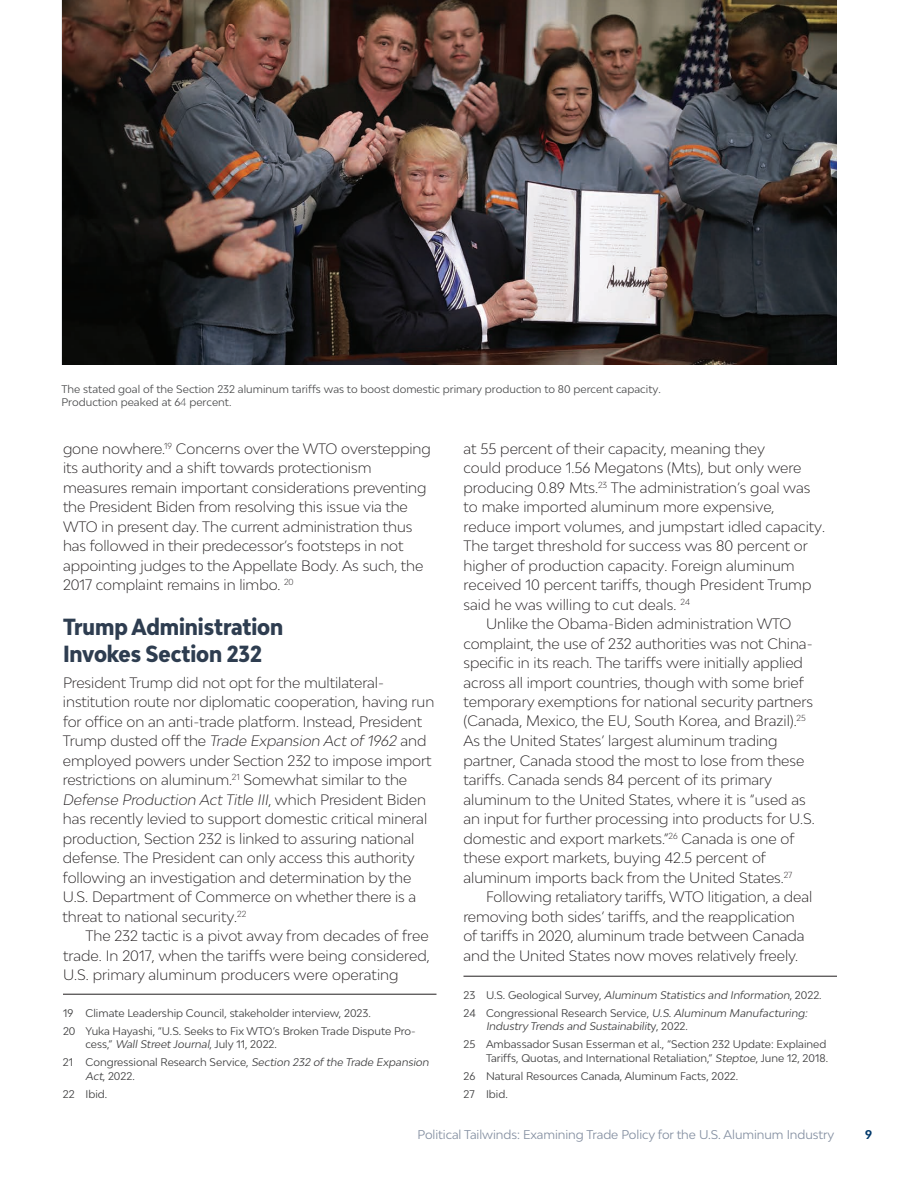
<style>
.page{position:relative;width:918px;height:1188px;background:#fff}
.page>*{position:absolute;margin:0;border:0;box-sizing:border-box;transform-origin:0 0}
.Body_-_indent{font:800 condensed 21.75px/27px "Bw Modelica";letter-spacing:-.005em;color:#2e3d50}
.Body_-_indent-2{font:300 14.25px/19.5px "Bw Modelica";letter-spacing:-.005em;color:#231f20}
.Body_-_indent-3{font:italic 300 14.25px "Bw Modelica";color:#231f20}
.t1{font:12px "Bw Modelica";letter-spacing:-.005em;color:#848fa1}
.t2{font:700 12px "Bw Modelica";color:#01386a}
.Footnote{font:10.5px/13.5px "Bw Modelica";color:#3e3e3f}
.Footnote-2{font:italic 10.5px/13.5px "Bw Modelica";color:#3e3e3f}
.Figure_Caption{font:10.5px/13.5px "Bw Modelica";color:#4b4c4d}
.s1{font-weight:300}
.s2{font-style:normal}
.s3{font-style:italic}
</style>
<div class="page">
<hr style="left:63px;top:994px;width:373px;height:1px;background:#231f20">
<hr style="left:464px;top:976px;width:373px;height:1px;background:#231f20">
<img style="left:62px;top:0;width:775px;height:364px">
<p class="Figure_Caption" style="left:62px;top:383px;width:601px">The stated goal of the Section 232 aluminum tariffs was to boost domestic primary production to 80 percent capacity.<br>Production peaked at 6<span class="s1">4</span> percent.</p>
<p class="Body_-_indent-2" style="left:63px;top:439px;width:369px">gone nowhere.<sup>19</sup> Concerns over the WTO overstepping its authority and a shift towards protectionism measures remain important considerations preventing the President Biden from resolving this issue via the WTO in present day. The current administration thus has followed in their predecessor’s footsteps in not appointing judges to the Appellate Body. As such, the 2017 complaint remains in limbo. <sup>20</sup></p>
<p class="Body_-_indent" style="left:63px;top:613px;width:222px">Trump Administration<br>Invokes Section 232</p>
<p class="Body_-_indent-2" style="left:63px;top:673px;width:323px">President Trump did not opt for the multilateral-</p>
<p class="Body_-_indent-2" style="left:63px;top:692px;width:373px">institution route nor diplomatic cooperation, having run</p>
<p class="Body_-_indent-2" style="left:63px;top:712px;width:361px">for office on an anti-trade platform. Instead, President</p>
<p class="Body_-_indent-3" style="left:63px;top:733px;width:365px"><span class="s2">Tr u m p d u ste d off t h e</span> Trade Expansion Actof1962 <span class="s2">a n d</span></p>
<p class="Body_-_indent-2" style="left:63px;top:751px;width:370px">employed powers under Section 232 to impose import</p>
<p class="Body_-_indent-2" style="left:63px;top:770px;width:346px">restrictions on aluminum.<sup>21</sup> Somewhat similar to the</p>
<p class="Body_-_indent-3" style="left:62px;top:791px;width:365px">Defense Production ActTitle III<span class="s2">, w h i c h P re s i d e n t B i d e n</span></p>
<p class="Body_-_indent-2" style="left:63px;top:809px;width:366px">has recently levied to support domestic critical mineral</p>
<p class="Body_-_indent-2" style="left:63px;top:829px;width:353px">production, Section 232 is linked to assuring national</p>
<p class="Body_-_indent-2" style="left:63px;top:848px;width:353px">defense. The President can only access this authority</p>
<p class="Body_-_indent-2" style="left:63px;top:868px;width:350px">following an investigation and determination by the</p>
<p class="Body_-_indent-2" style="left:63px;top:887px;width:355px">U.S. Department of Commerce on whether there is a</p>
<p class="Body_-_indent-2" style="left:62px;top:907px;width:185px">threat to national security.<sup>22</sup></p>
<p class="Body_-_indent-2" style="left:85px;top:926px;width:345px">The 232 tactic is a pivot away from decades of free</p>
<p class="Body_-_indent-2" style="left:63px;top:946px;width:368px">trade. In 2017, when the tariffs were being considered,</p>
<p class="Body_-_indent-2" style="left:63px;top:965px;width:337px">U.S. primary aluminum producers were operating</p>
<p class="Footnote" style="left:63px;top:1006px;width:309px">19 Climate Leadership Council, stakeholder interview, 2023.</p>
<p class="Footnote" style="left:85px;top:1024px;width:332px;text-indent:-22px">20 Yuka Hayashi, “U.S. Seeks to Fix WTO’s Broken Trade Dispute Pro&shy;ce s s,” <span class="s3">WallStreetJournal</span>, J u l y 1 1 , 2 0 2 2 .</p>
<p class="Footnote" style="left:86px;top:1056px;width:347px;text-indent:-23px">21 Congressional Research Service, <span class="s3">Section 232 ofthe Trade Expansion<br>Act</span>, 2022.</p>
<p class="Footnote" style="left:63px;top:1087px;width:46px">22 Ibid.</p>
<p class="Body_-_indent-2" style="left:464px;top:439px;width:303px">at 55 percent of their capacity, meaning they</p>
<p class="Body_-_indent-2" style="left:464px;top:458px;width:339px">could produce 1.56 Megatons (Mts), but only were</p>
<p class="Body_-_indent-2" style="left:464px;top:478px;width:348px">producing 0.89 Mts.<sup>23</sup> The administration’s goal was</p>
<p class="Body_-_indent-2" style="left:464px;top:497px;width:313px">to make imported aluminum more expensive,</p>
<p class="Body_-_indent-2" style="left:464px;top:517px;width:363px">reduce import volumes, and jumpstart idled capacity.</p>
<p class="Body_-_indent-2" style="left:464px;top:536px;width:346px">The target threshold for success was 80 percent or</p>
<p class="Body_-_indent-2" style="left:464px;top:556px;width:333px">higher of production capacity. Foreign aluminum</p>
<p class="Body_-_indent-2" style="left:464px;top:575px;width:349px">received 10 percent tariffs, though President Trump</p>
<p class="Body_-_indent-2" style="left:464px;top:595px;width:228px">said he was willing to cut deals. <sup>24</sup></p>
<p class="Body_-_indent-2" style="left:486px;top:614px;width:307px">Unlike the Obama-Biden administration WTO</p>
<p class="Body_-_indent-2" style="left:464px;top:634px;width:351px">complaint, the use of 232 authorities was not China-</p>
<p class="Body_-_indent-2" style="left:463px;top:653px;width:341px">specific in its reach. The tariffs were initially applied</p>
<p class="Body_-_indent-2" style="left:464px;top:673px;width:342px">across all import countries, though with some brief</p>
<p class="Body_-_indent-2" style="left:464px;top:692px;width:351px">temporary exemptions for national security partners</p>
<p class="Body_-_indent-2" style="left:464px;top:711px;width:344px">(Canada, Mexico, the EU, South Korea, and Brazil).<sup>25</sup></p>
<p class="Body_-_indent-2" style="left:464px;top:731px;width:315px">As the United States’ largest aluminum trading</p>
<p class="Body_-_indent-2" style="left:464px;top:751px;width:342px">partner, Canada stood the most to lose from these</p>
<p class="Body_-_indent-2" style="left:463px;top:770px;width:310px">tariffs. Canada sends 84 percent of its primary</p>
<p class="Body_-_indent-2" style="left:463px;top:790px;width:344px">aluminum to the United States, where it is “used as</p>
<p class="Body_-_indent-2" style="left:464px;top:809px;width:353px">an input for further processing into products for U.S.</p>
<p class="Body_-_indent-2" style="left:463px;top:829px;width:333px">domestic and export markets.”<sup>26</sup> Canada is one of</p>
<p class="Body_-_indent-2" style="left:463px;top:848px;width:304px">these export markets, buying 42.5 percent of</p>
<p class="Body_-_indent-2" style="left:464px;top:868px;width:330px">aluminum imports back from the United States.<sup>27</sup></p>
<p class="Body_-_indent-2" style="left:486px;top:887px;width:328px">Following retaliatory tariffs, WTO litigation, a deal</p>
<p class="Body_-_indent-2" style="left:464px;top:907px;width:333px">removing both sides’ tariffs, and the reapplication</p>
<p class="Body_-_indent-2" style="left:464px;top:926px;width:343px">of tariffs in 2020, aluminum trade between Canada</p>
<p class="Body_-_indent-2" style="left:464px;top:946px;width:336px">and the United States now moves relatively freely.</p>
<p class="Footnote-2" style="left:464px;top:988px;width:360px"><span class="s2">2 3 U . S . G e o l o g i ca l S u rvey,</span> Aluminum Statistics and Information<span class="s2">, 2 0 2 2 .</span></p>
<p class="Footnote-2" style="left:486px;top:1006px;width:325px;text-indent:-22px"><span class="s2">24 Congressional Research Service,</span> U.S.Aluminum Manufacturing:<br>Industry Trends and Sustainabilit<span class="s2">y, 2 0 2 2 .</span></p>
<p class="Footnote" style="left:463px;top:1038px;width:366px;text-align:right">25 Ambassador Susan Esserman et al., “Section 232 Update: Explained<br>Tariffs, Quotas, and International Retaliation,” <span class="s3">Steptoe</span>, June 12, 2018.</p>
<p class="Footnote" style="left:464px;top:1069px;width:276px">26 Natural Resources Canada, Aluminum Facts, 2022.</p>
<p class="Footnote" style="left:464px;top:1087px;width:46px">27 Ibid.</p>
<p class="t1" style="left:417px;top:1128px;width:418px">Political Tailwinds: Examining Trade Policy for the U.S. Aluminum Industry</p>
<p class="t2" style="left:865px;top:1127px;width:9px">9</p>
</div>
